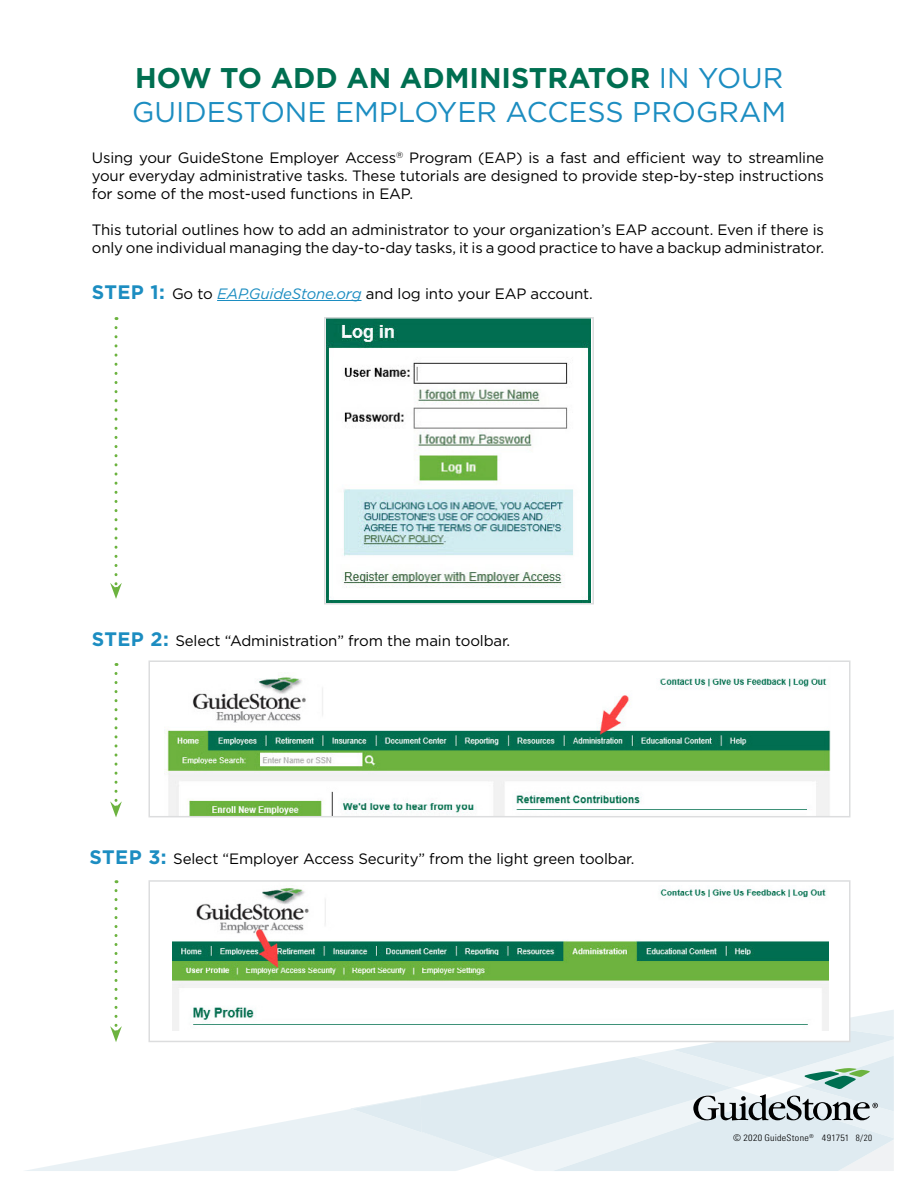
<style>
.page{position:relative;width:918px;height:1188px;background:#fff}
.page>*{position:absolute;margin:0;border:0;box-sizing:border-box;transform-origin:0 0}
.t1{font:28.5px/34.5px "Gotham";color:#1c8dc1}
.t2{font:15px/18px "Gotham";letter-spacing:-.01em;color:#000;text-align:justify}
.t3{font:300 condensed 9.15px "Univers";letter-spacing:.025em;color:#000;scale:1.09 1}
.s1{font-weight:700;color:#006f51}
.s2{font-weight:700;font-size:19.5px;color:#1c8dc1}
.s3{font-style:italic;color:#1c8dc1}
.s4{font-size:9px}
</style>
<div class="page">
<hr style="left:217px;top:300px;width:145px;height:1px;background:#1c8dc1">
<svg style="left:110px;top:328px;width:12px;height:271px"></svg>
<svg style="left:110px;top:673px;width:12px;height:144px"></svg>
<img style="left:327px;top:320px;width:264px;height:281px">
<div style="left:324px;top:317px;width:270px;height:287px;border:2px solid #dcddde"></div>
<img style="left:164px;top:677px;width:667px;height:137px">
<div style="left:148px;top:660px;width:702px;height:157px;border:2px solid #dcddde"></div>
<svg style="left:25px;top:891px;width:869px;height:280px"></svg>
<div style="left:149px;top:881px;width:701px;height:160px;background:#fff"></div>
<img style="left:173px;top:885px;width:655px;height:145px">
<div style="left:148px;top:880px;width:702px;height:162px;border:2px solid #dcddde"></div>
<h1 class="t1" style="left:132px;top:60px;width:656px"><span class="s1">HOW TO ADD AN ADMINISTRATOR</span> IN YOUR<br>GUIDESTONE EMPLOYER ACCESS PROGRAM</h1>
<p class="t2" style="left:92px;top:148px;width:734px">Using your GuideStone Employer Access<sup>®</sup> Program (EAP) is a fast and efficient way to streamline your everyday administrative tasks. These tutorials are designed to provide step-by-step instructions for some of the most-used functions in EAP.</p>
<p class="t2" style="left:92px;top:220px;width:734px">This tutorial outlines how to add an administrator to your organization’s EAP account. Even if there is only one individual managing the day-to-day tasks, it is a good practice to have a backup administrator.</p>
<p class="t2" style="left:92px;top:284px;width:503px"><span class="s2">STEP 1:</span> Go to <span class="s3">EAP.GuideStone.org</span> and log into your EAP account.</p>
<p class="t2" style="left:92px;top:632px;width:420px"><span class="s2">STEP 2:</span> Select “Administration” from the main toolbar.</p>
<p class="t2" style="left:90px;top:849px;width:546px"><span class="s2">STEP 3:</span> Select “Employer Access Security” from the light green toolbar.</p>
<p class="t3" style="left:733px;top:1133px;width:129px">© 2020 GuideStone<sup>®</sup> 491751 <span class="s4">8/20</span></p>
</div>
